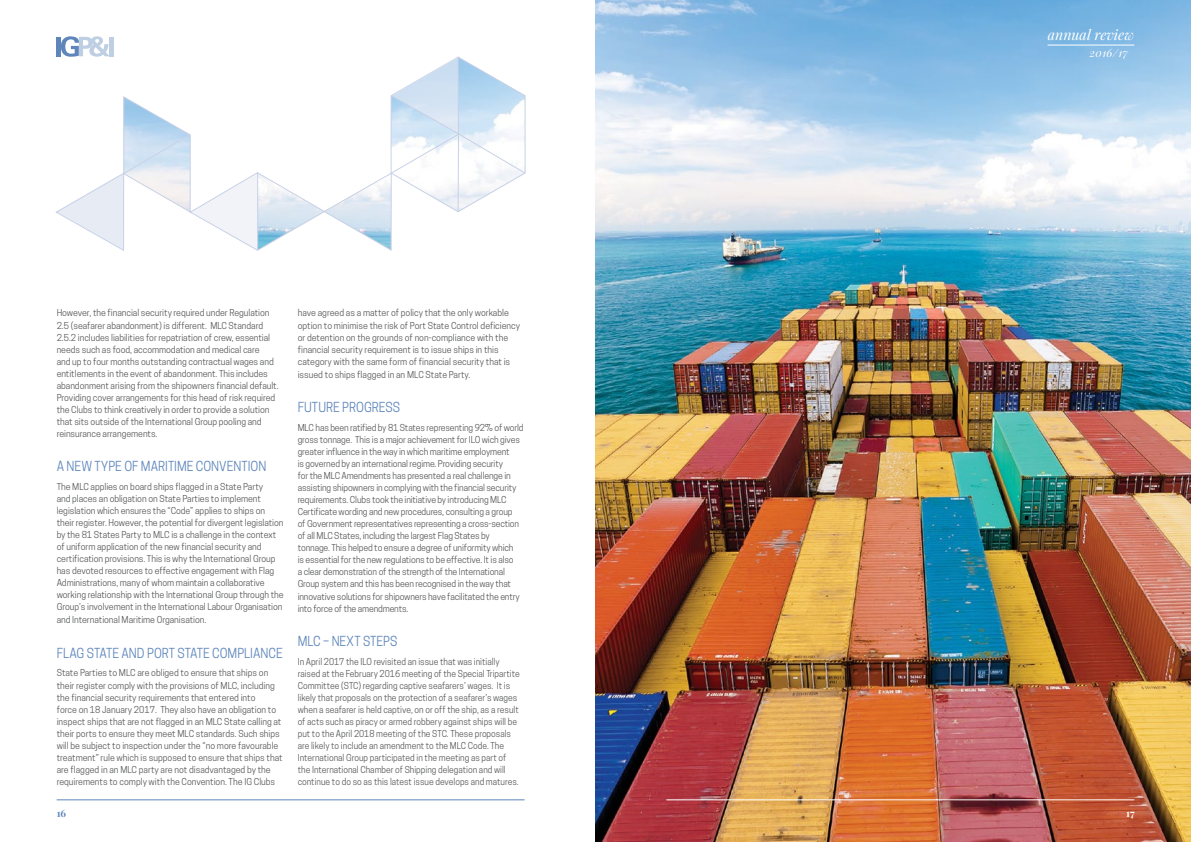
<style>
.page{position:relative;width:1191px;height:842px;background:#fff}
.page>*{position:absolute;margin:0;border:0;box-sizing:border-box;transform-origin:0 0}
.t1{font:italic 14.2px "Playfair Display";color:#fff}
.t2{font:13px "Cooper Hewitt";color:#5e86bb;scale:.93 1}
.t3{font:italic 11.3px "Playfair Display";letter-spacing:.025em;color:#fff}
.t4{font:700 10px "Playfair Display";color:#5e86bb}
.t5{font:700 10px "Playfair Display";color:#fff}
.t6{font:9px/12.1px "Cooper Hewitt";letter-spacing:-.005em;color:#58595b}
.t7{font:9px/12.1px "Cooper Hewitt";letter-spacing:-.005em;color:#58595b;scale:.95 1}
</style>
<div class="page">
<hr style="left:57px;top:799px;width:467px;height:1px;background:#5e86bb">
<img style="left:595px;top:0;width:596px;height:842px">
<hr style="left:666px;top:799px;width:468px;height:1px;background:#fff">
<hr style="left:1047px;top:45px;width:87px;height:1px;background:#fff">
<svg style="left:55px;top:36px;width:470px;height:215px"></svg>
<p class="t6" style="left:57px;top:307px;width:223px">However, the financial security required under Regulation 2.5 (seafarer abandonment) is different. MLC Standard 2.5.2 includes liabilities for repatriation of crew, essential needs such as food, accommodation and medical care<br>and up to four months outstanding contractual wages and entitlements in the event of abandonment. This includes abandonment arising from the shipowners financial default.<br>Providing cover arrangements for this head of risk required the Clubs to think creatively in order to provide a solution that sits outside of the International Group pooling and reinsurance arrangements.</p>
<h2 class="t2" style="left:57px;top:459px;width:227px">A NEW TYPE OF MARITIME CONVENTION</h2>
<p class="t6" style="left:57px;top:480px;width:228px">The MLC applies on board ships flagged in a State Party<br>and places an obligation on State Parties to implement legislation which ensures the “Code” applies to ships on their register. However, the potential for divergent legislation by the 81 States Party to MLC is a challenge in the context of uniform application of the new financial security and certification provisions. This is why the International Group has devoted resources to effective engagement with Flag Administrations, many of whom maintain a collaborative working relationship with the International Group through the Group’s involvement in the International Labour Organisation</p>
<p class="t6" style="left:57px;top:614px;width:151px">and International Maritime Organisation.</p>
<h2 class="t2" style="left:57px;top:646px;width:244px">FLAG STATE AND PORT STATE COMPLIANCE</h2>
<p class="t6" style="left:57px;top:667px;width:227px">State Parties to MLC are obliged to ensure that ships on their register comply with the provisions of MLC, including the financial security requirements that entered into<br>force on 18 January 2017. They also have an obligation to inspect ships that are not flagged in an MLC State calling at their ports to ensure they meet MLC standards. Such ships will be subject to inspection under the “no more favourable treatment” rule which is supposed to ensure that ships that are flagged in an MLC party are not disadvantaged by the requirements to comply with the Convention. The IG Clubs</p>
<p class="t6" style="left:298px;top:307px;width:224px">have agreed as a matter of policy that the only workable option to minimise the risk of Port State Control deficiency or detention on the grounds of non-compliance with the financial security requirement is to issue ships in this category with the same form of financial security that is</p>
<p class="t6" style="left:298px;top:368px;width:174px">issued to ships flagged in an MLC State Party.</p>
<h2 class="t2" style="left:298px;top:400px;width:112px">FUTURE PROGRESS</h2>
<p class="t6" style="left:298px;top:421px;width:227px">MLC has been ratified by 81 States representing 92% of world gross tonnage. This is a major achievement for ILO wich gives greater influence in the way in which maritime employment<br>is governed by an international regime. Providing security<br>for the MLC Amendments has presented a real challenge in assisting shipowners in complying with the financial security requirements. Clubs took the initiative by introducing MLC Certificate wording and new procedures, consulting a group<br>of Government representatives representing a cross-section of all MLC States, including the largest Flag States by tonnage. This helped to ensure a degree of uniformity which<br>is essential for the new regulations to be effective. It is also<br>a clear demonstration of the strength of the International Group system and this has been recognised in the way that innovative solutions for shipowners have facilitated the entry into force of the amendments.</p>
<h2 class="t2" style="left:298px;top:634px;width:109px">MLC – NEXT STEPS</h2>
<p class="t7" style="left:298px;top:655px;width:235px">In April 2017 the ILO revisited an issue that was initially raised at the February 2016 meeting of the Special Tripartite Committee (STC) regarding captive seafarers’ wages. It is likely that proposals on the protection of a seafarer’s wages when a seafarer is held captive, on or off the ship, as a result of acts such as piracy or armed robbery against ships will be put to the April 2018 meeting of the STC. These proposals are likely to include an amendment to the MLC Code. The International Group participated in the meeting as part of the International Chamber of Shipping delegation and will continue to do so as this latest issue develops and matures.</p>
<h1 class="t1" style="left:1047px;top:25px;width:88px">annual review</h1>
<p class="t3" style="left:1089px;top:45px;width:40px">2016/17</p>
<p class="t4" style="left:57px;top:807px;width:11px">16</p>
<p class="t5" style="left:1126px;top:807px;width:10px">17</p>
</div>
